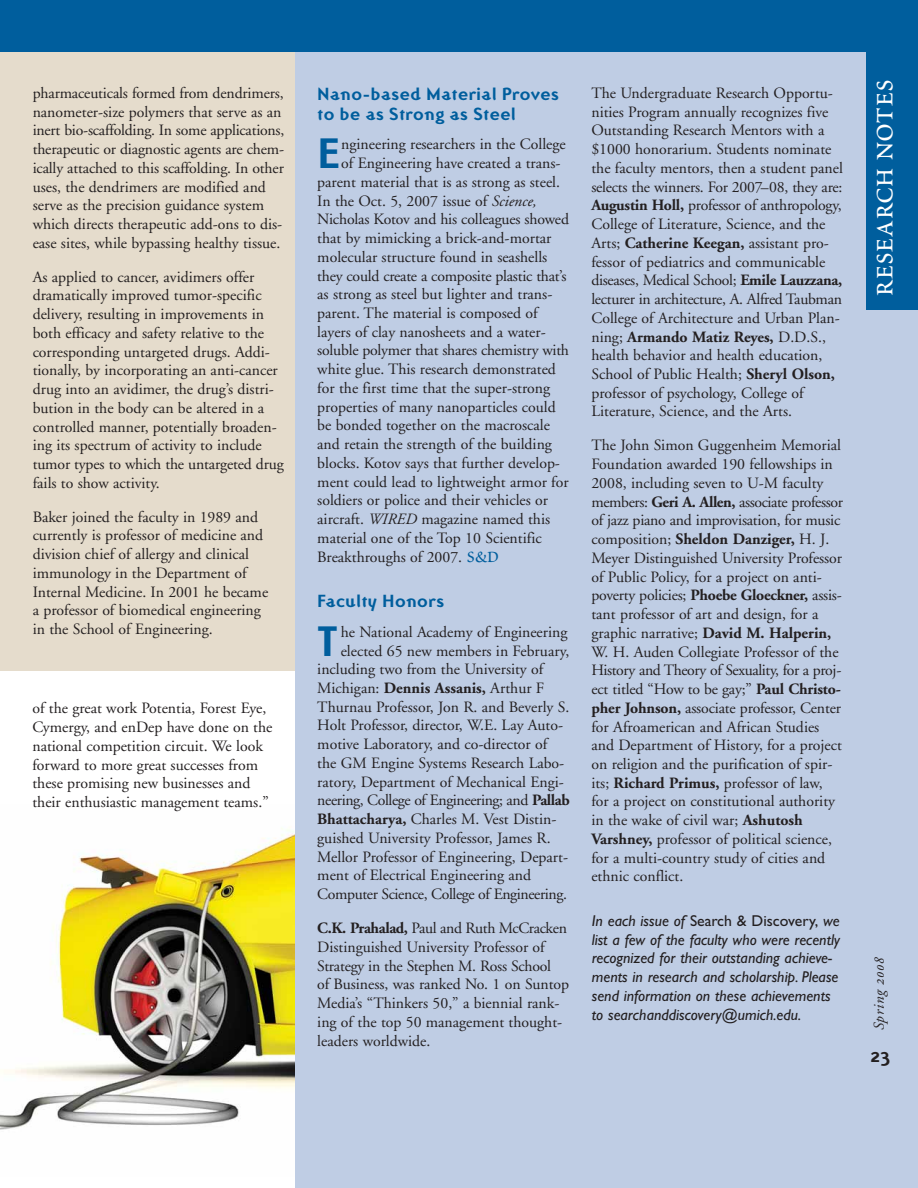
<style>
.page{position:relative;width:918px;height:1188px;background:#fff}
.page>*{position:absolute;margin:0;border:0;box-sizing:border-box;transform-origin:0 0}
.t1{font:700 43.5px "Ottomat";color:#005e9d}
.t2{font:36px "Poetica Roman Small Caps";letter-spacing:-.02em;color:#fff}
.t3{font:700 21px "Ottomat";color:#231f20}
.t4{font:700 18px/19.5px "Ottomat";color:#005e9d}
.t5{font:15.75px/18.8px "Adobe Garamond";color:#231f20}
.t6{font:italic 15.75px/18.8px "Gill Sans";color:#231f20}
.t7{font:15.75px "Adobe Garamond";letter-spacing:-.025em;color:#231f20}
.t8{font:italic 15px "Adobe Garamond";color:#231f20}
.s1{font-style:italic}
.s2{font-family:"Poetica Roman Small Caps";font-size:24px;color:#005e9d}
.s3{font-weight:700}
.s4{font-style:normal}
.s5{font-family:"Adobe Garamond Italic Os F";font-style:normal}
</style>
<div class="page">
<img style="left:0;top:805px;width:296px;height:371px">
<div style="left:0;top:0;width:428px;height:671px;background:#e5dccc"></div>
<div style="left:0;top:0;width:331px;height:51px;background:#005e9d"></div>
<div style="left:296px;top:0;width:622px;height:1188px;background:#bfcde4"></div>
<div style="left:250px;top:0;width:668px;height:51px;background:#005e9d"></div>
<div style="left:867px;top:0;width:51px;height:309px;background:#005e9d"></div>
<p class="t5" style="left:33px;top:84px;width:253px">pharmaceuticals formed from dendrimers, nanometer-size polymers that serve as an inert bio-scaffolding. In some applications, therapeutic or diagnostic agents are chem&shy;ically attached to this scaffolding. In other uses, the dendrimers are modified and serve as the precision guidance system which directs therapeutic add-ons to dis&shy;ease sites, while bypassing healthy tissue.</p>
<p class="t5" style="left:33px;top:268px;width:253px">As applied to cancer, avidimers offer dramatically improved tumor-specific delivery, resulting in improvements in both efficacy and safety relative to the corresponding untargeted drugs. Addi&shy;tionally, by incorporating an anti-cancer drug into an avidimer, the drug’s distri&shy;bution in the body can be altered in a controlled manner, potentially broaden&shy;ing its spectrum of activity to include tumor types to which the untargeted drug fails to show activity.</p>
<p class="t5" style="left:33px;top:508px;width:237px">Baker joined the faculty in 1989 and currently is professor of medicine and division chief of allergy and clinical immunology in the Department of Internal Medicine. In 2001 he became a professor of biomedical engineering in the School of Engineering.</p>
<p class="t5" style="left:32px;top:699px;width:242px">of the great work Potentia, Forest Eye, Cymergy, and enDep have done on the national competition circuit. We look forward to more great successes from these promising new businesses and their enthusiastic management teams.”</p>
<p class="t4" style="left:317px;top:84px;width:244px">Nano-based Material Proves to be as Strong as Steel</p>
<h1 class="t1" style="left:317px;top:126px;width:26px">E</h1>
<p class="t5" style="left:341px;top:135px;width:226px">ngineering researchers in the College</p>
<p class="t5" style="left:341px;top:154px;width:221px">of Engineering have created a trans-</p>
<p class="t5" style="left:317px;top:173px;width:244px">parent material that is as strong as steel.</p>
<p class="t5" style="left:317px;top:192px;width:221px">In the Oct. 5, 2007 issue of <span class="s1">Science,</span></p>
<p class="t5" style="left:317px;top:210px;width:253px">Nicholas Kotov and his colleagues showed</p>
<p class="t5" style="left:317px;top:229px;width:236px">that by mimicking a brick-and-mortar</p>
<p class="t5" style="left:317px;top:248px;width:232px">molecular structure found in seashells</p>
<p class="t5" style="left:317px;top:267px;width:251px">they could create a composite plastic that’s</p>
<p class="t5" style="left:317px;top:285px;width:237px">as strong as steel but lighter and trans-</p>
<p class="t5" style="left:317px;top:304px;width:222px">parent. The material is composed of</p>
<p class="t5" style="left:317px;top:323px;width:230px">layers of clay nanosheets and a water-</p>
<p class="t5" style="left:317px;top:342px;width:253px">soluble polymer that shares chemistry with</p>
<p class="t5" style="left:317px;top:360px;width:240px">white glue. This research demonstrated</p>
<p class="t5" style="left:317px;top:379px;width:234px">for the first time that the super-strong</p>
<p class="t5" style="left:317px;top:398px;width:240px">properties of many nanoparticles could</p>
<p class="t5" style="left:317px;top:416px;width:234px">be bonded together on the macroscale</p>
<p class="t5" style="left:317px;top:435px;width:236px">and retain the strength of the building</p>
<p class="t5" style="left:317px;top:454px;width:244px">blocks. Kotov says that further develop-</p>
<p class="t5" style="left:317px;top:473px;width:253px">ment could lead to lightweight armor for</p>
<p class="t5" style="left:317px;top:491px;width:232px">soldiers or police and their vehicles or</p>
<p class="t5" style="left:317px;top:510px;width:234px">aircraft. <span class="s1">WIRED</span> magazine named this</p>
<p class="t5" style="left:317px;top:529px;width:226px">material one of the Top 10 Scientific</p>
<p class="t5" style="left:317px;top:548px;width:184px">Breakthroughs of 2007. <span class="s2">s&amp;d</span></p>
<p class="t4" style="left:317px;top:591px;width:129px">Faculty Honors</p>
<h1 class="t1" style="left:317px;top:613px;width:22px">T</h1>
<p class="t5" style="left:341px;top:623px;width:228px">he National Academy of Engineering</p>
<p class="t5" style="left:341px;top:642px;width:230px">elected 65 new members in February,</p>
<p class="t5" style="left:317px;top:660px;width:228px">including two from the University of</p>
<p class="t5" style="left:317px;top:679px;width:229px">Michigan: <span class="s3">Dennis Assanis,</span> Arthur F</p>
<p class="t5" style="left:317px;top:698px;width:254px">Thurnau Professor, Jon R. and Beverly S.</p>
<p class="t5" style="left:317px;top:717px;width:247px">Holt Professor, director, W.E. Lay Auto-</p>
<p class="t5" style="left:317px;top:735px;width:232px">motive Laboratory, and co-director of</p>
<p class="t5" style="left:317px;top:754px;width:249px">the GM Engine Systems Research Labo-</p>
<p class="t5" style="left:317px;top:773px;width:248px">ratory, Department of Mechanical Engi-</p>
<p class="t7" style="left:317px;top:792px;width:254px">neering, College of Engineering; and <span class="s3">Pallab</span></p>
<p class="t5" style="left:317px;top:810px;width:241px"><span class="s3">Bhattacharya,</span> Charles M. Vest Distin-</p>
<p class="t5" style="left:317px;top:829px;width:235px">guished University Professor, James R.</p>
<p class="t5" style="left:317px;top:848px;width:252px">Mellor Professor of Engineering, Depart-</p>
<p class="t5" style="left:317px;top:866px;width:215px">ment of Electrical Engineering and</p>
<p class="t7" style="left:317px;top:886px;width:251px">Computer Science, College of Engineering.</p>
<p class="t5" style="left:317px;top:919px;width:253px"><span class="s3">C.K. Prahalad,</span> Paul and Ruth McCracken Distinguished University Professor of Strategy in the Stephen M. Ross School<br>of Business, was ranked No. 1 on Suntop Media’s “Thinkers 50,” a biennial rank&shy;ing of the top 50 management thought&shy;leaders worldwide.</p>
<p class="t5" style="left:591px;top:84px;width:253px">The Undergraduate Research Opportu&shy;nities Program annually recognizes five Outstanding Research Mentors with a $1000 honorarium. Students nominate the faculty mentors, then a student panel selects the winners. For 2007–08, they are:<br><span class="s3">Augustin Holl,</span> professor of anthropology, College of Literature, Science, and the Arts; <span class="s3">Catherine Keegan,</span> assistant pro&shy;fessor of pediatrics and communicable diseases, Medical School; <span class="s3">Emile Lauzzana, </span>lecturer in architecture, A. Alfred Taubman College of Architecture and Urban Plan&shy;ning; <span class="s3">Armando Matiz Reyes,</span> D.D.S., health behavior and health education, School of Public Health; <span class="s3">Sheryl Olson, </span>professor of psychology, College of Literature, Science, and the Arts.</p>
<p class="t5" style="left:591px;top:436px;width:253px">The John Simon Guggenheim Memorial Foundation awarded 190 fellowships in 2008, including seven to U-M faculty members: <span class="s3">Geri A. Allen,</span> associate professor of jazz piano and improvisation, for music composition; <span class="s3">Sheldon Danziger,</span> H. J.<br>Meyer Distinguished University Professor of Public Policy, for a project on anti&shy;poverty policies; <span class="s3">Phoebe Gloeckner,</span> assis&shy;tant professor of art and design, for a graphic narrative; <span class="s3">David M. Halperin, </span>W. H. Auden Collegiate Professor of the History and Theory of Sexuality, for a proj&shy;ect titled “How to be gay;” <span class="s3">Paul Christo&shy;pher Johnson,</span> associate professor, Center for Afroamerican and African Studies and Department of History, for a project on religion and the purification of spir&shy;its; <span class="s3">Richard Primus,</span> professor of law, for a project on constitutional authority in the wake of civil war; <span class="s3">Ashutosh Varshney,</span> professor of political science, for a multi-country study of cities and ethnic conflict.</p>
<p class="t6" style="left:592px;top:911px;width:250px">In each issue of <span class="s4">Search &amp; Discovery,</span> we list a few of the faculty who were recently recognized for their outstanding achieve&shy;ments in research and scholarship. Please send information on these achievements to searchanddiscovery@umich.edu.</p>
<h2 class="t2" style="left:869px;top:297px;width:219px;rotate:-90deg">research notes</h2>
<p class="t8" style="left:871px;top:1030px;width:75px;rotate:-90deg">Spring <span class="s5">2008</span></p>
<h3 class="t3" style="left:870px;top:1041px;width:22px">23</h3>
</div>
